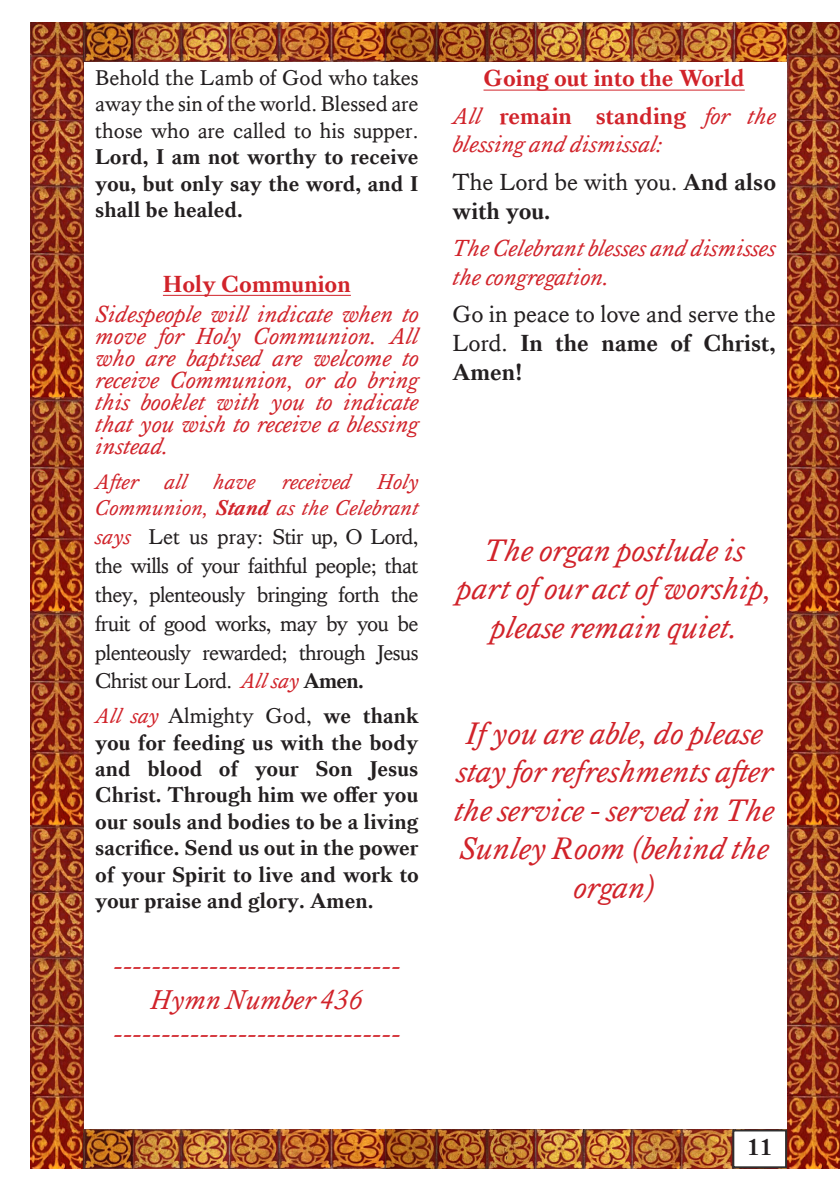
<style>
.page{position:relative;width:840px;height:1191px;background:#fff}
.page>*{position:absolute;margin:0;border:0;box-sizing:border-box;transform-origin:0 0}
.t1{font:italic 32px/38.4px "Kings Caslon";color:#d1232a;text-align:center}
.t2{font:italic 28px "Kings Caslon";color:#d1232a}
.t3{font:italic 24px/22px "Kings Caslon";color:#d1232a}
.t4{font:24px/28.8px "Kings Caslon";color:#231f20}
.t5{font:700 24px "Kings Caslon";color:#d1232a}
.t6{font:700 24px "Kings Caslon";color:#231f20}
.t7{font:22px/26.4px "Kings Caslon";letter-spacing:-.03em;color:#231f20;text-align:justify}
.t8{font:700 22px/26.4px "Kings Caslon";color:#231f20;text-align:justify}
.t9{font:italic 22px/26.4px "Kings Caslon";color:#d1232a}
.s1{font-weight:700}
.s2{font-style:italic;color:#d1232a}
.s3{font-weight:400;font-style:italic;color:#d1232a}
.s4{font-weight:400}
.s5{font-weight:700;font-style:normal}
</style>
<div class="page">
<img style="left:31px;top:23px;width:53px;height:1145px">
<img style="left:84px;top:23px;width:702px;height:38px">
<img style="left:84px;top:1129px;width:648px;height:39px">
<img style="left:786px;top:23px;width:53px;height:1145px">
<div style="left:732px;top:1129px;width:54px;height:39px;background:#fff;border:2px solid #303030"></div>
<hr style="left:163px;top:295px;width:188px;height:1px;background:#d1232a">
<hr style="left:483px;top:90px;width:261px;height:1px;background:#d1232a">
<p class="t7" style="left:95px;top:64px;width:324px">Behold the Lamb of God who takes away the sin of the world. Blessed are those who are called to his supper.<br><span class="s1">Lord, I am not worthy to receive you, but only say the word, and I shall be healed.</span></p>
<p class="t5" style="left:163px;top:269px;width:189px">Holy Communion</p>
<p class="t3" style="left:95px;top:303px;width:324px;text-align:justify">Sidespeople will indicate when to move for Holy Communion. All who are baptised are welcome to receive Communion, or do bring this booklet with you to indicate that you wish to receive a blessing instead.</p>
<p class="t9" style="left:95px;top:468px;width:324px">After all have received Holy<br>Communion, <span class="s1">Stand</span> as the Celebrant</p>
<p class="t7" style="left:95px;top:522px;width:324px;line-height:28.8px"><span class="s2">says</span> Let us pray: Stir up, O Lord, the wills of your faithful people; that they, plenteously bringing forth the fruit of good works, may by you be plenteously rewarded; through Jesus Christ our Lord. <span class="s2">All say</span> <span class="s1">Amen.</span></p>
<p class="t8" style="left:95px;top:702px;width:325px"><span class="s3">All say</span> <span class="s4">Almighty God,</span> we thank you for feeding us with the body and blood of your Son Jesus Christ. Through him we offer you our souls and bodies to be a living sacrifice. Send us out in the power of your Spirit to live and work to your praise and glory. Amen.</p>
<p class="t2" style="left:113px;top:949px;width:289px">------------------------------</p>
<p class="t2" style="left:150px;top:983px;width:214px">Hymn Number 436</p>
<p class="t2" style="left:113px;top:1017px;width:289px">------------------------------</p>
<p class="t5" style="left:483px;top:64px;width:262px">Going out into the World</p>
<p class="t3" style="left:452px;top:101px;width:324px;line-height:28.8px">All <span class="s5">remain standing</span> for the blessing and dismissal:</p>
<p class="t4" style="left:452px;top:167px;width:325px">The Lord be with you. <span class="s1">And also with you.</span></p>
<p class="t3" style="left:452px;top:233px;width:324px;line-height:28.8px">The Celebrant blesses and dismisses the congregation.</p>
<p class="t4" style="left:452px;top:299px;width:324px;text-align:justify">Go in peace to love and serve the Lord. <span class="s1">In the name of Christ, Amen!</span></p>
<p class="t1" style="left:456px;top:531px;width:316px">The organ postlude is part of our act of worship, please remain quiet.</p>
<p class="t1" style="left:454px;top:714px;width:321px">If you are able, do please stay for refreshments after the service - served in The<br>Sunley Room (behind the organ)</p>
<p class="t6" style="left:746px;top:1132px;width:26px">11</p>
</div>
